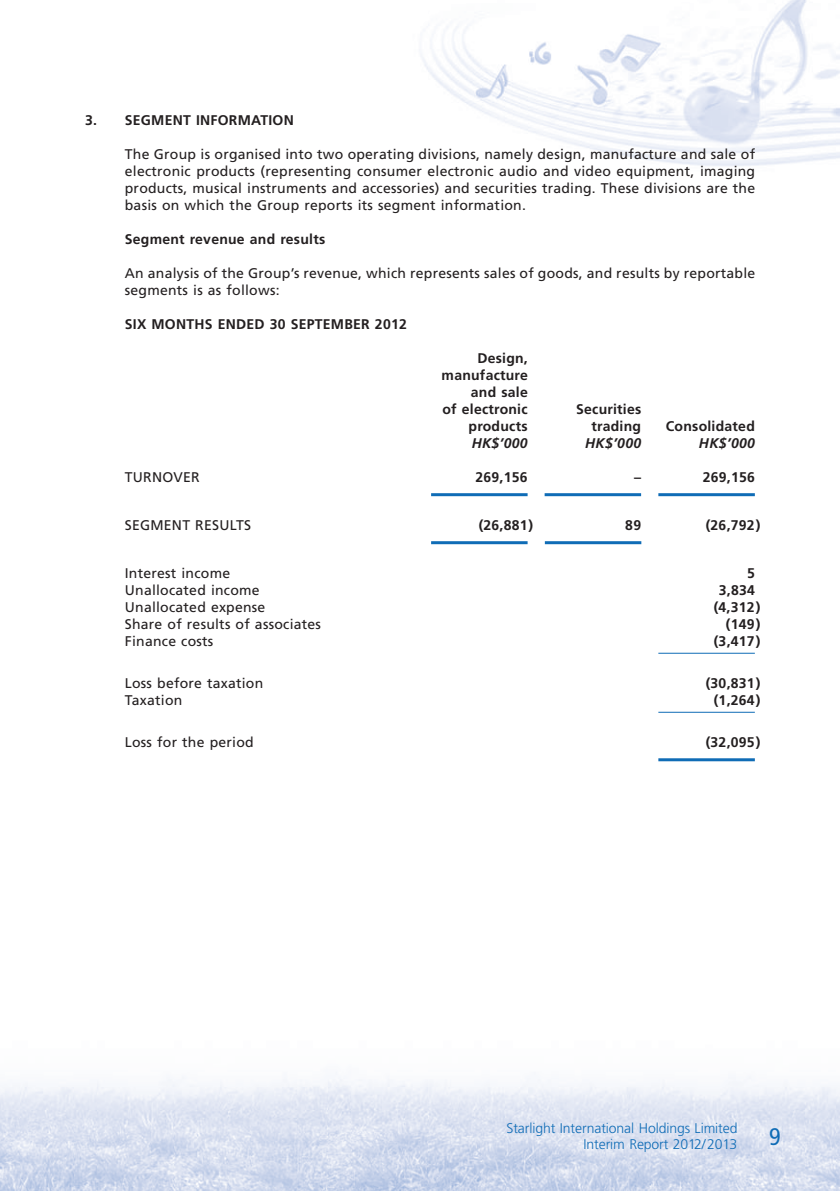
<style>
.page{position:relative;width:840px;height:1191px;background:#fff}
.page>*{position:absolute;margin:0;border:0;box-sizing:border-box;transform-origin:0 0}
.t1{font:14px/17px "Frutiger LT Std";letter-spacing:.015em;color:#231f20;text-align:justify}
.t2{font:700 14px/17px "Frutiger LT Std";letter-spacing:.015em;color:#231f20;text-align:right}
.t3{font:300 14px/16px "Frutiger LT Std";letter-spacing:-.01em;color:#0f6cb6;text-align:right}
.t4{font:italic 700 14px "Frutiger LT Std";letter-spacing:.015em;color:#231f20}
</style>
<div class="page">
<img style="left:0;top:0;width:839px;height:1191px">
<hr style="left:431px;top:493px;width:96px;height:3px;background:#0f6cb6">
<hr style="left:544px;top:493px;width:96px;height:3px;background:#0f6cb6">
<hr style="left:658px;top:493px;width:96px;height:3px;background:#0f6cb6">
<hr style="left:431px;top:541px;width:96px;height:3px;background:#0f6cb6">
<hr style="left:544px;top:541px;width:97px;height:3px;background:#0f6cb6">
<hr style="left:658px;top:653px;width:96px;height:1px;background:#0f6cb6">
<hr style="left:658px;top:712px;width:96px;height:1px;background:#0f6cb6">
<hr style="left:658px;top:758px;width:96px;height:3px;background:#0f6cb6">
<svg style="left:769px;top:1127px;width:10px;height:17px"></svg>
<p class="t2" style="left:85px;top:112px;width:210px">3. SEGMENT INFORMATION</p>
<p class="t1" style="left:125px;top:146px;width:631px">The Group is organised into two operating divisions, namely design, manufacture and sale of electronic products (representing consumer electronic audio and video equipment, imaging products, musical instruments and accessories) and securities trading. These divisions are the basis on which the Group reports its segment information.</p>
<p class="t2" style="left:125px;top:231px;width:202px">Segment revenue and results</p>
<p class="t1" style="left:125px;top:265px;width:631px">An analysis of the Group’s revenue, which represents sales of goods, and results by reportable segments is as follows:</p>
<p class="t2" style="left:125px;top:316px;width:283px">SIX MONTHS ENDED 30 SEPTEMBER 2012</p>
<p class="t2" style="left:441px;top:350px;width:88px">Design, manufacture and sale<br>of electronic</p>
<p class="t2" style="left:576px;top:401px;width:67px">Securities</p>
<p class="t2" style="left:468px;top:418px;width:60px">products</p>
<p class="t2" style="left:591px;top:418px;width:51px">trading</p>
<p class="t2" style="left:665px;top:418px;width:90px">Consolidated</p>
<p class="t4" style="left:471px;top:435px;width:57px">HK$’000</p>
<p class="t4" style="left:585px;top:435px;width:57px">HK$’000</p>
<p class="t4" style="left:698px;top:435px;width:57px">HK$’000</p>
<p class="t1" style="left:125px;top:469px;width:76px">TURNOVER</p>
<p class="t2" style="left:475px;top:469px;width:54px">269,156</p>
<p class="t2" style="left:633px;top:469px;width:8px">–</p>
<p class="t2" style="left:702px;top:469px;width:54px">269,156</p>
<p class="t1" style="left:125px;top:517px;width:128px">SEGMENT RESULTS</p>
<p class="t2" style="left:478px;top:517px;width:56px">(26,881)</p>
<p class="t2" style="left:625px;top:517px;width:17px">89</p>
<p class="t2" style="left:705px;top:517px;width:56px">(26,792)</p>
<p class="t1" style="left:125px;top:565px;width:107px">Interest income</p>
<p class="t2" style="left:746px;top:565px;width:9px">5</p>
<p class="t1" style="left:125px;top:582px;width:136px">Unallocated income</p>
<p class="t2" style="left:718px;top:582px;width:37px">3,834</p>
<p class="t1" style="left:125px;top:599px;width:142px">Unallocated expense</p>
<p class="t2" style="left:713px;top:599px;width:48px">(4,312)</p>
<p class="t1" style="left:125px;top:616px;width:197px">Share of results of associates</p>
<p class="t2" style="left:725px;top:616px;width:36px">(149)</p>
<p class="t1" style="left:125px;top:633px;width:90px">Finance costs</p>
<p class="t2" style="left:713px;top:633px;width:48px">(3,417)</p>
<p class="t1" style="left:125px;top:675px;width:140px">Loss before taxation</p>
<p class="t2" style="left:705px;top:675px;width:56px">(30,831)</p>
<p class="t1" style="left:125px;top:692px;width:59px">Taxation</p>
<p class="t2" style="left:713px;top:692px;width:48px">(1,264)</p>
<p class="t1" style="left:125px;top:734px;width:130px">Loss for the period</p>
<p class="t2" style="left:705px;top:734px;width:56px">(32,095)</p>
<p class="t3" style="left:506px;top:1119px;width:232px">Starlight International Holdings Limited<br>Interim Report 2012/2013</p>
</div>
